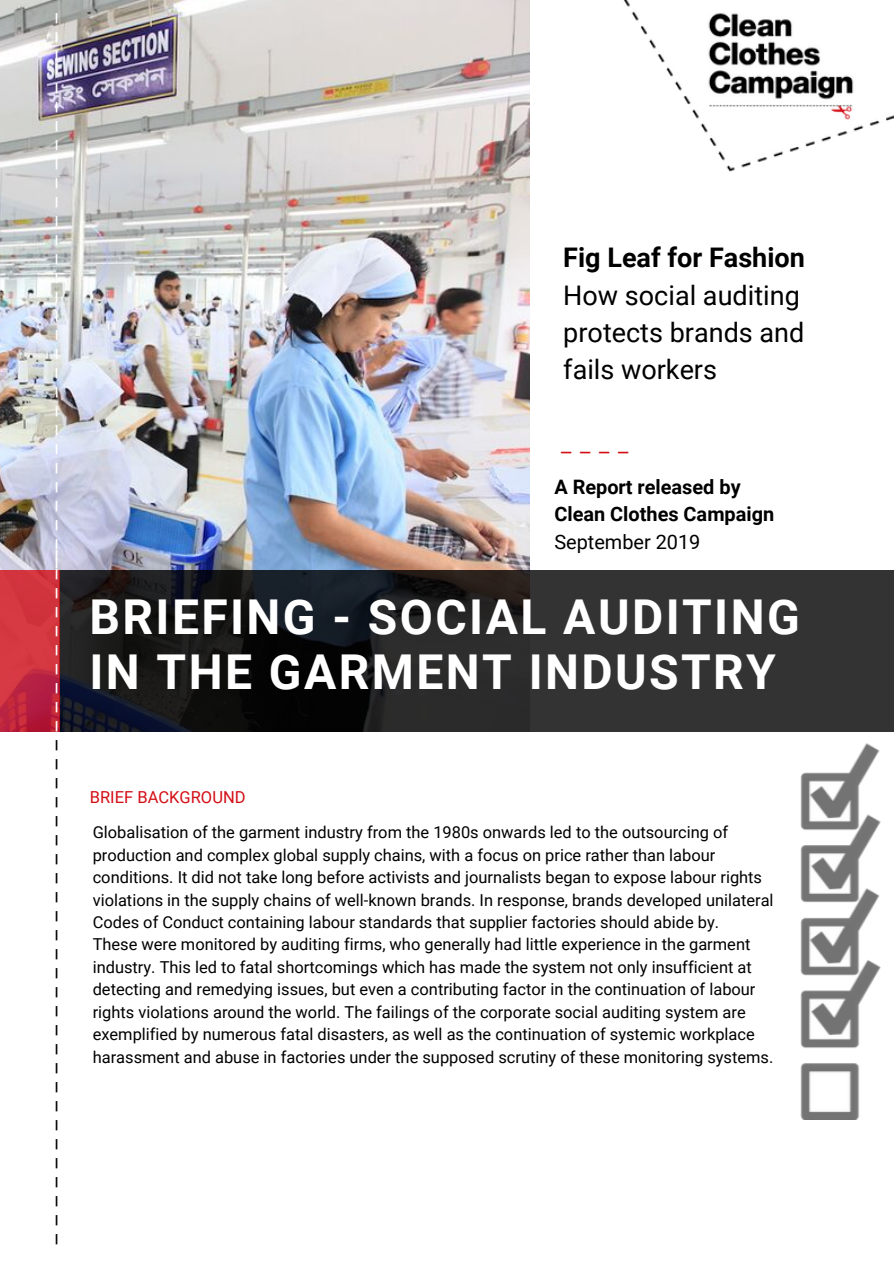
<style>
.page{position:relative;width:894px;height:1264px;background:#fff}
.page>*{position:absolute;margin:0;border:0;box-sizing:border-box;transform-origin:0 0}
.t1{font:700 48px/55.2px "Roboto";letter-spacing:.05em;color:#fff}
.t2{font:27px/37.3px "Roboto";color:#000}
.t3{font:700 27px "Roboto";color:#000}
.t4{font:21px "Roboto";color:#000}
.t5{font:21px "Roboto";color:#fff}
.t6{font:21px "Roboto";color:#d40e16}
.t7{font:700 19.95px/27.3px "Roboto";color:#000}
.t8{font:19.95px "Roboto";color:#000}
.t9{font:16.5px/22.4px "Roboto";color:#000}
.t10{font:16.5px "Roboto";color:#d40e16}
.s1{color:#fff}
</style>
<div class="page">
<img style="left:0;top:0;width:529px;height:570px">
<svg style="left:59px;top:570px;width:834px;height:161px;background:#252425"></svg>
<svg style="left:0;top:570px;width:59px;height:161px;background:#cb2f3f"></svg>
<img style="left:800px;top:902px;width:81px;height:217px">
<img style="left:800px;top:743px;width:81px;height:159px">
<img style="left:623px;top:0;width:270px;height:172px">
<p class="t5" style="left:45px;top:570px;width:561px;rotate:-90deg">––––––––––––––––––––––––––––––</p>
<p class="t4" style="left:45px;top:1264px;width:718px;rotate:-90deg"><span class="s1">–</span>–––––––––––––––––––––––––––<span class="s1">––––––––––</span></p>
<h2 class="t3" style="left:563px;top:242px;width:243px">Fig Leaf for Fashion</h2>
<h2 class="t2" style="left:563px;top:277px;width:242px">How social auditing protects brands and fails workers</h2>
<p class="t6" style="left:559px;top:440px;width:72px">––––</p>
<p class="t7" style="left:554px;top:473px;width:221px">A Report released by<br>Clean Clothes Campaign</p>
<p class="t8" style="left:554px;top:530px;width:147px">September 2019</p>
<h1 class="t1" style="left:89px;top:590px;width:711px">BRIEFING - SOCIAL AUDITING<br>IN THE GARMENT INDUSTRY</h1>
<p class="t10" style="left:90px;top:787px;width:157px">BRIEF BACKGROUND</p>
<p class="t9" style="left:93px;top:821px;width:682px">Globalisation of the garment industry from the 1980s onwards led to the outsourcing of production and complex global supply chains, with a focus on price rather than labour conditions. It did not take long before activists and journalists began to expose labour rights violations in the supply chains of well-known brands. In response, brands developed unilateral Codes of Conduct containing labour standards that supplier factories should abide by.<br>These were monitored by auditing firms, who generally had little experience in the garment industry. This led to fatal shortcomings which has made the system not only insufficient at detecting and remedying issues, but even a contributing factor in the continuation of labour rights violations around the world. The failings of the corporate social auditing system are exemplified by numerous fatal disasters, as well as the continuation of systemic workplace harassment and abuse in factories under the supposed scrutiny of these monitoring systems.</p>
</div>
